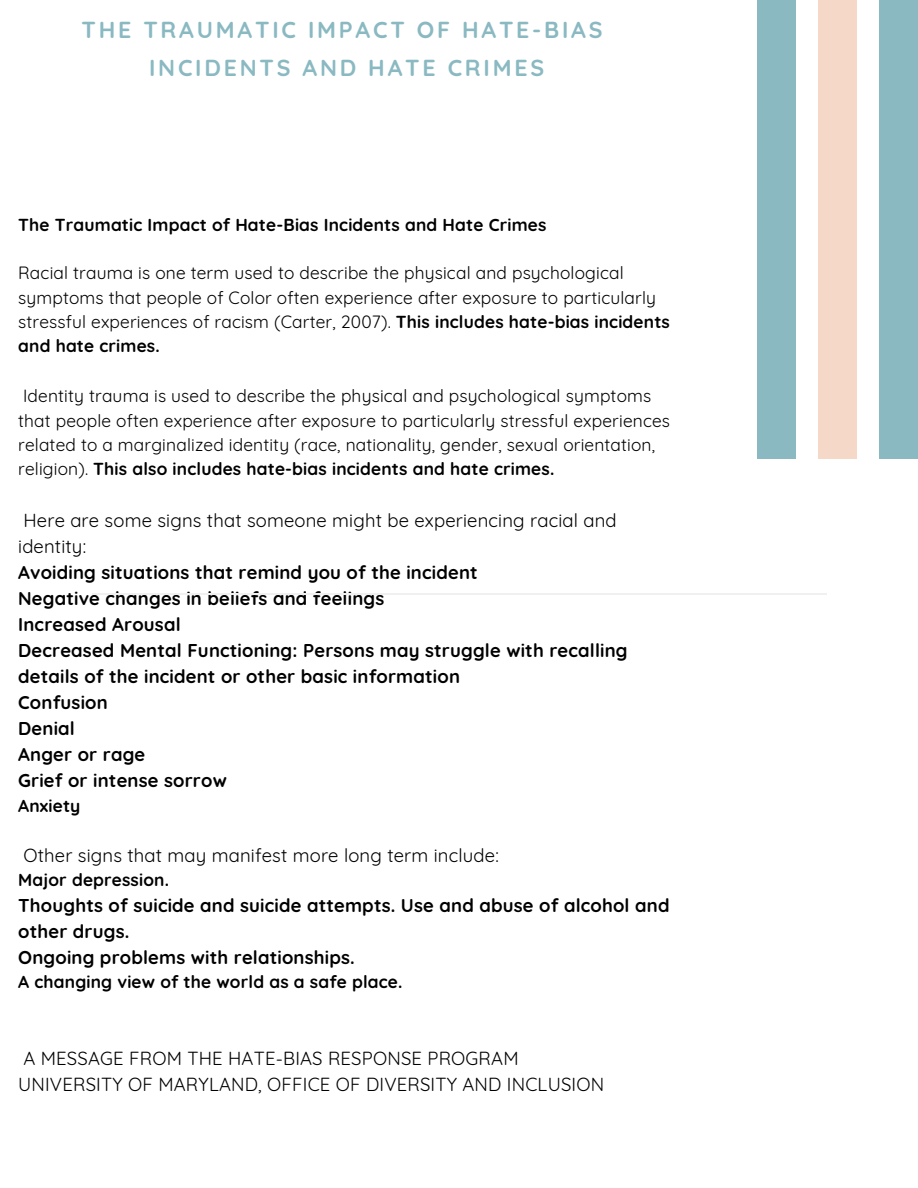
<style>
.page{position:relative;width:918px;height:1188px;background:#fff}
.page>*{position:absolute;margin:0;border:0;box-sizing:border-box;transform-origin:0 0}
.t1{font:700 23.1px/38.1px "Quicksand";letter-spacing:.12em;color:#8ab9c2;text-align:center}
.t2{font:700 18.45px/26px "Quicksand";letter-spacing:.01em;color:#000}
.t3{font:18.45px/26px "Quicksand";letter-spacing:.01em;color:#000}
.t4{font:17.4px/24.3px "Quicksand";letter-spacing:.01em;color:#000}
.t5{font:700 17.4px "Quicksand";letter-spacing:.01em;color:#000}
.s1{font-weight:700}
</style>
<div class="page">
<div style="left:879px;top:0;width:39px;height:458px;background:#8ab9c2"></div>
<div style="left:818px;top:0;width:39px;height:458px;background:#f6d8c8"></div>
<div style="left:758px;top:0;width:38px;height:458px;background:#8ab9c2"></div>
<hr style="left:92px;top:593px;width:734px;height:2px;background:#eef0f2">
<h1 class="t1" style="left:82px;top:10px;width:523px">THE TRAUMATIC IMPACT OF HATE-BIAS<br>INCIDENTS AND HATE CRIMES</h1>
<p class="t5" style="left:18px;top:213px;width:530px">The Traumatic Impact of Hate-Bias Incidents and Hate Crimes</p>
<p class="t4" style="left:18px;top:261px;width:653px">Racial trauma is one term used to describe the physical and psychological symptoms that people of Color often experience after exposure to particularly stressful experiences of racism (Carter, 2007). <span class="s1">This includes hate-bias incidents and hate crimes.</span></p>
<p class="t4" style="left:18px;top:384px;width:653px">Identity trauma is used to describe the physical and psychological symptoms that people often experience after exposure to particularly stressful experiences related to a marginalized identity (race, nationality, gender, sexual orientation, religion). <span class="s1">This also includes hate-bias incidents and hate crimes.</span></p>
<p class="t3" style="left:18px;top:507px;width:600px">Here are some signs that someone might be experiencing racial and identity:</p>
<p class="t2" style="left:18px;top:559px;width:611px">Avoiding situations that remind you of the incident<br>Negative changes in beliefs and feelings<br>Increased Arousal<br>Decreased Mental Functioning: Persons may struggle with recalling details of the incident or other basic information<br>Confusion<br>Denial<br>Anger or rage<br>Grief or intense sorrow</p>
<p class="t5" style="left:18px;top:794px;width:64px">Anxiety</p>
<p class="t3" style="left:23px;top:842px;width:477px">Other signs that may manifest more long term include:</p>
<p class="t5" style="left:18px;top:869px;width:152px">Major depression.</p>
<p class="t2" style="left:18px;top:892px;width:653px">Thoughts of suicide and suicide attempts. Use and abuse of alcohol and other drugs.<br>Ongoing problems with relationships.</p>
<p class="t5" style="left:18px;top:971px;width:386px">A changing view of the world as a safe place.</p>
<p class="t3" style="left:18px;top:1045px;width:587px">A MESSAGE FROM THE HATE-BIAS RESPONSE PROGRAM<br>UNIVERSITY OF MARYLAND, OFFICE OF DIVERSITY AND INCLUSION</p>
</div>
